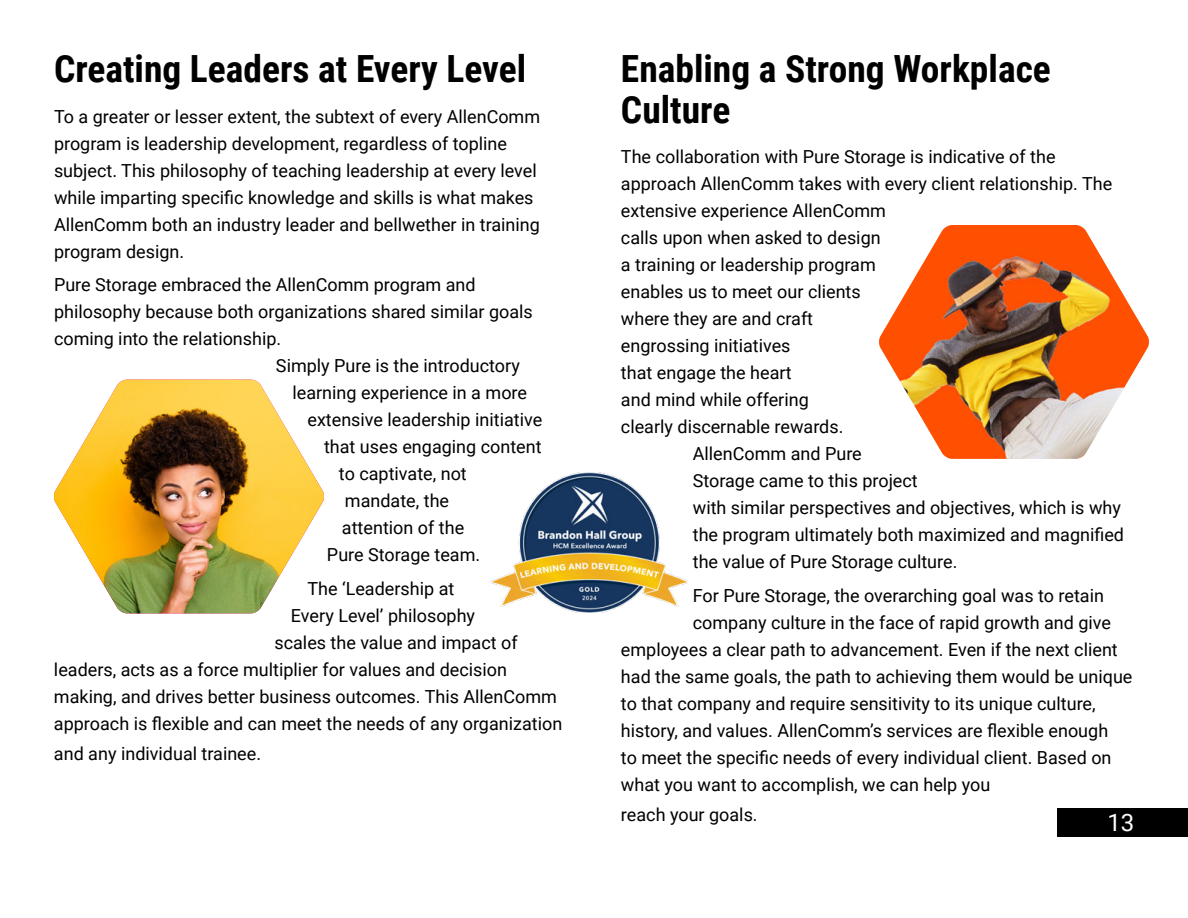
<style>
.page{position:relative;width:1188px;height:918px;background:#fff}
.page>*{position:absolute;margin:0;border:0;box-sizing:border-box;transform-origin:0 0}
.t1{font:700 37.5px/40.5px "Roboto Condensed";color:#000}
.t2{font:24px "Roboto";color:#fff}
.t3{font:18px/27px "Roboto";color:#000}
</style>
<div class="page">
<img style="left:490px;top:472px;width:198px;height:140px">
<img style="left:879px;top:225px;width:270px;height:234px">
<img style="left:54px;top:380px;width:270px;height:233px">
<div style="left:1058px;top:808px;width:130px;height:29px;background:#000"></div>
<h1 class="t1" style="left:54px;top:52px;width:474px">Creating Leaders at Every Level</h1>
<p class="t3" style="left:54px;top:102px;width:488px">To a greater or lesser extent, the subtext of every AllenComm program is leadership development, regardless of topline subject. This philosophy of teaching leadership at every level while imparting specific knowledge and skills is what makes AllenComm both an industry leader and bellwether in training program design.</p>
<p class="t3" style="left:54px;top:271px;width:423px">Pure Storage embraced the AllenComm program and</p>
<p class="t3" style="left:54px;top:298px;width:480px">philosophy because both organizations shared similar goals</p>
<p class="t3" style="left:54px;top:325px;width:229px">coming into the relationship.</p>
<p class="t3" style="left:276px;top:352px;width:245px">Simply Pure is the introductory</p>
<p class="t3" style="left:292px;top:379px;width:236px">learning experience in a more</p>
<p class="t3" style="left:307px;top:406px;width:236px">extensive leadership initiative</p>
<p class="t3" style="left:324px;top:433px;width:219px">that uses engaging content</p>
<p class="t3" style="left:339px;top:460px;width:129px">to captivate, not</p>
<p class="t3" style="left:345px;top:489px;width:106px">mandate, the</p>
<p class="t3" style="left:342px;top:516px;width:124px">attention of the</p>
<p class="t3" style="left:327px;top:541px;width:155px">Pure Storage team.</p>
<p class="t3" style="left:307px;top:575px;width:148px">The ‘Leadership at</p>
<p class="t3" style="left:291px;top:602px;width:186px">Every Level’ philosophy</p>
<p class="t3" style="left:274px;top:629px;width:245px">scales the value and impact of</p>
<p class="t3" style="left:54px;top:656px;width:455px">leaders, acts as a force multiplier for values and decision</p>
<p class="t3" style="left:54px;top:683px;width:504px">making, and drives better business outcomes. This AllenComm</p>
<p class="t3" style="left:54px;top:710px;width:510px">approach is flexible and can meet the needs of any organization</p>
<p class="t3" style="left:54px;top:740px;width:209px">and any individual trainee.</p>
<h1 class="t1" style="left:621px;top:52px;width:431px">Enabling a Strong Workplace<br>Culture</h1>
<p class="t3" style="left:621px;top:143px;width:436px">The collaboration with Pure Storage is indicative of the</p>
<p class="t3" style="left:621px;top:170px;width:493px">approach AllenComm takes with every client relationship. The</p>
<p class="t3" style="left:621px;top:197px;width:266px">extensive experience AllenComm</p>
<p class="t3" style="left:621px;top:224px;width:261px">calls upon when asked to design</p>
<p class="t3" style="left:621px;top:252px;width:256px">a training or leadership program</p>
<p class="t3" style="left:621px;top:278px;width:241px">enables us to meet our clients</p>
<p class="t3" style="left:621px;top:305px;width:194px">where they are and craft</p>
<p class="t3" style="left:621px;top:332px;width:171px">engrossing initiatives</p>
<p class="t3" style="left:621px;top:360px;width:172px">that engage the heart</p>
<p class="t3" style="left:621px;top:387px;width:189px">and mind while offering</p>
<p class="t3" style="left:621px;top:413px;width:224px">clearly discernable rewards.</p>
<p class="t3" style="left:693px;top:440px;width:171px">AllenComm and Pure</p>
<p class="t3" style="left:693px;top:467px;width:226px">Storage came to this project</p>
<p class="t3" style="left:693px;top:494px;width:430px">with similar perspectives and objectives, which is why</p>
<p class="t3" style="left:693px;top:521px;width:433px">the program ultimately both maximized and magnified</p>
<p class="t3" style="left:693px;top:548px;width:266px">the value of Pure Storage culture.</p>
<p class="t3" style="left:693px;top:581px;width:413px">For Pure Storage, the overarching goal was to retain</p>
<p class="t3" style="left:693px;top:608px;width:420px">company culture in the face of rapid growth and give</p>
<p class="t3" style="left:621px;top:635px;width:498px">employees a clear path to advancement. Even if the next client</p>
<p class="t3" style="left:621px;top:662px;width:513px">had the same goals, the path to achieving them would be unique</p>
<p class="t3" style="left:621px;top:689px;width:476px">to that company and require sensitivity to its unique culture,</p>
<p class="t3" style="left:621px;top:716px;width:489px">history, and values. AllenComm’s services are flexible enough</p>
<p class="t3" style="left:621px;top:743px;width:492px">to meet the specific needs of every individual client. Based on</p>
<p class="t3" style="left:621px;top:770px;width:371px">what you want to accomplish, we can help you</p>
<p class="t3" style="left:621px;top:800px;width:138px">reach your goals.</p>
<h2 class="t2" style="left:1107px;top:812px;width:28px">13</h2>
</div>
